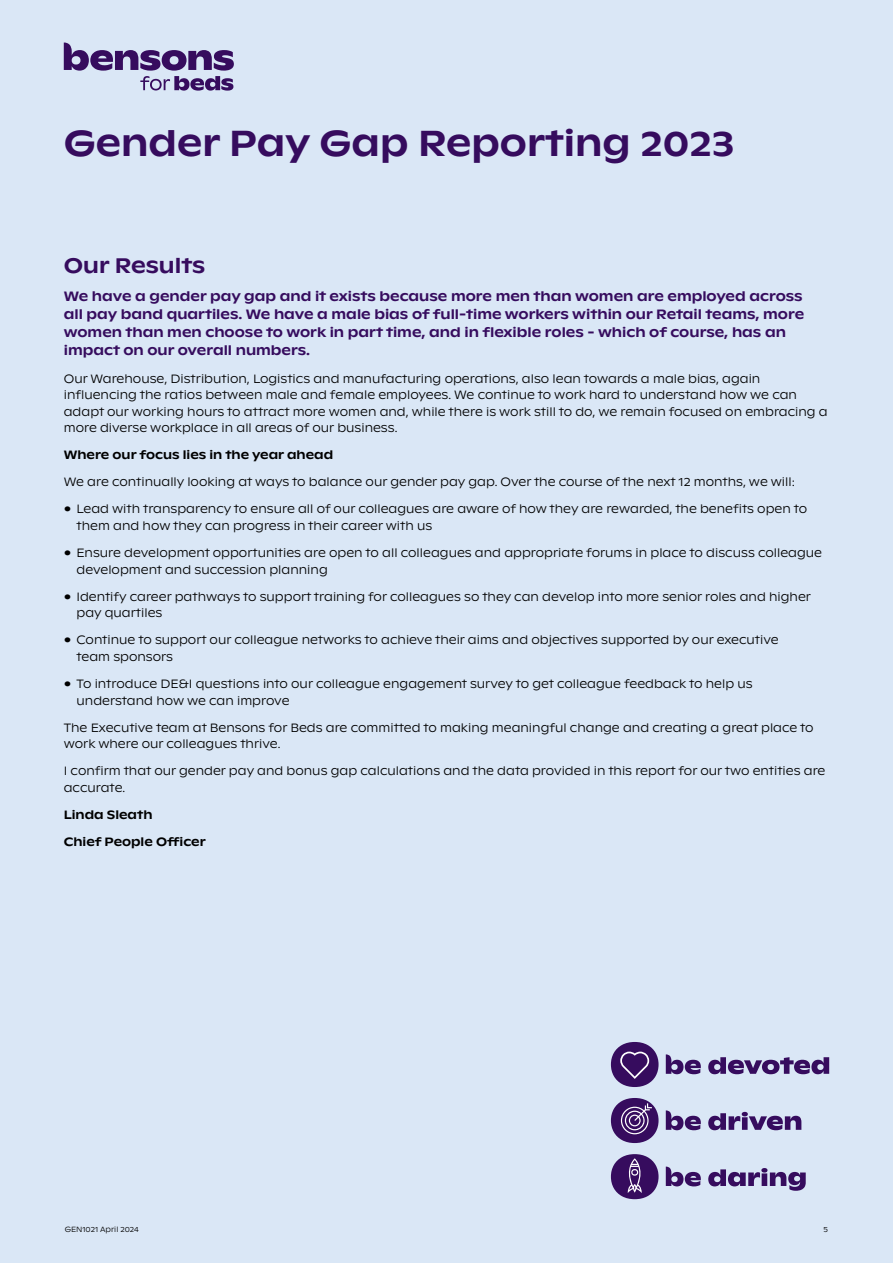
<style>
.page{position:relative;width:893px;height:1263px;background:#dae7f6}
.page>*{position:absolute;margin:0;border:0;box-sizing:border-box;transform-origin:0 0}
.t1{font:500 36px "Bensons Ginto Nord";color:#360c5e}
.t2{font:500 21px "Bensons Ginto Nord";color:#360c5e}
.t3{font:500 13.5px/18px "Bensons Ginto Nord";color:#360c5e}
.t4{font:300 12px/16.5px "Bensons Ginto Nord";color:#000}
.t5{font:500 12px "Bensons Ginto Nord";color:#000}
.t6{font:300 7.5px "Bensons Ginto Nord";color:#000}
</style>
<div class="page">
<svg style="left:64px;top:43px;width:170px;height:48px"></svg>
<svg style="left:708px;top:1057px;width:121px;height:17px"></svg>
<svg style="left:666px;top:1054px;width:35px;height:20px"></svg>
<svg style="left:708px;top:1112px;width:93px;height:18px"></svg>
<svg style="left:666px;top:1110px;width:35px;height:20px"></svg>
<svg style="left:708px;top:1168px;width:98px;height:23px"></svg>
<svg style="left:666px;top:1166px;width:35px;height:20px"></svg>
<svg style="left:611px;top:1042px;width:47px;height:45px"></svg>
<svg style="left:611px;top:1098px;width:47px;height:45px"></svg>
<svg style="left:611px;top:1154px;width:47px;height:45px"></svg>
<h1 class="t1" style="left:64px;top:120px;width:672px">Gender Pay Gap Reporting 2023</h1>
<h2 class="t2" style="left:64px;top:252px;width:143px">Our Results</h2>
<p class="t3" style="left:64px;top:287px;width:742px">We have a gender pay gap and it exists because more men than women are employed across all pay band quartiles. We have a male bias of full-time workers within our Retail teams, more women than men choose to work in part time, and in flexible roles - which of course, has an impact on our overall numbers.</p>
<p class="t4" style="left:64px;top:370px;width:765px">Our Warehouse, Distribution, Logistics and manufacturing operations, also lean towards a male bias, again influencing the ratios between male and female employees. We continue to work hard to understand how we can adapt our working hours to attract more women and, while there is work still to do, we remain focused on embracing a more diverse workplace in all areas of our business.</p>
<p class="t5" style="left:64px;top:447px;width:271px">Where our focus lies in the year ahead</p>
<p class="t4" style="left:64px;top:474px;width:733px">We are continually looking at ways to balance our gender pay gap. Over the course of the next 12 months, we will:</p>
<p class="t4" style="left:77px;top:501px;width:732px;text-indent:-13px">• Lead with transparency to ensure all of our colleagues are aware of how they are rewarded, the benefits open to them and how they can progress in their career with us</p>
<p class="t4" style="left:77px;top:544px;width:747px;text-indent:-13px">• Ensure development opportunities are open to all colleagues and appropriate forums in place to discuss colleague development and succession planning</p>
<p class="t4" style="left:77px;top:588px;width:736px;text-indent:-13px">• Identify career pathways to support training for colleagues so they can develop into more senior roles and higher pay quartiles</p>
<p class="t4" style="left:77px;top:632px;width:704px;text-indent:-13px">• Continue to support our colleague networks to achieve their aims and objectives supported by our executive team sponsors</p>
<p class="t4" style="left:77px;top:675px;width:678px;text-indent:-13px">• To introduce DE&amp;I questions into our colleague engagement survey to get colleague feedback to help us understand how we can improve</p>
<p class="t4" style="left:64px;top:719px;width:751px">The Executive team at Bensons for Beds are committed to making meaningful change and creating a great place to work where our colleagues thrive.</p>
<p class="t4" style="left:64px;top:762px;width:763px">I confirm that our gender pay and bonus gap calculations and the data provided in this report for our two entities are accurate.</p>
<p class="t5" style="left:64px;top:807px;width:90px">Linda Sleath</p>
<p class="t5" style="left:64px;top:834px;width:143px">Chief People Officer</p>
<p class="t6" style="left:65px;top:1225px;width:76px">GEN1021 April 2024</p>
<p class="t6" style="left:824px;top:1225px;width:6px">5</p>
</div>
